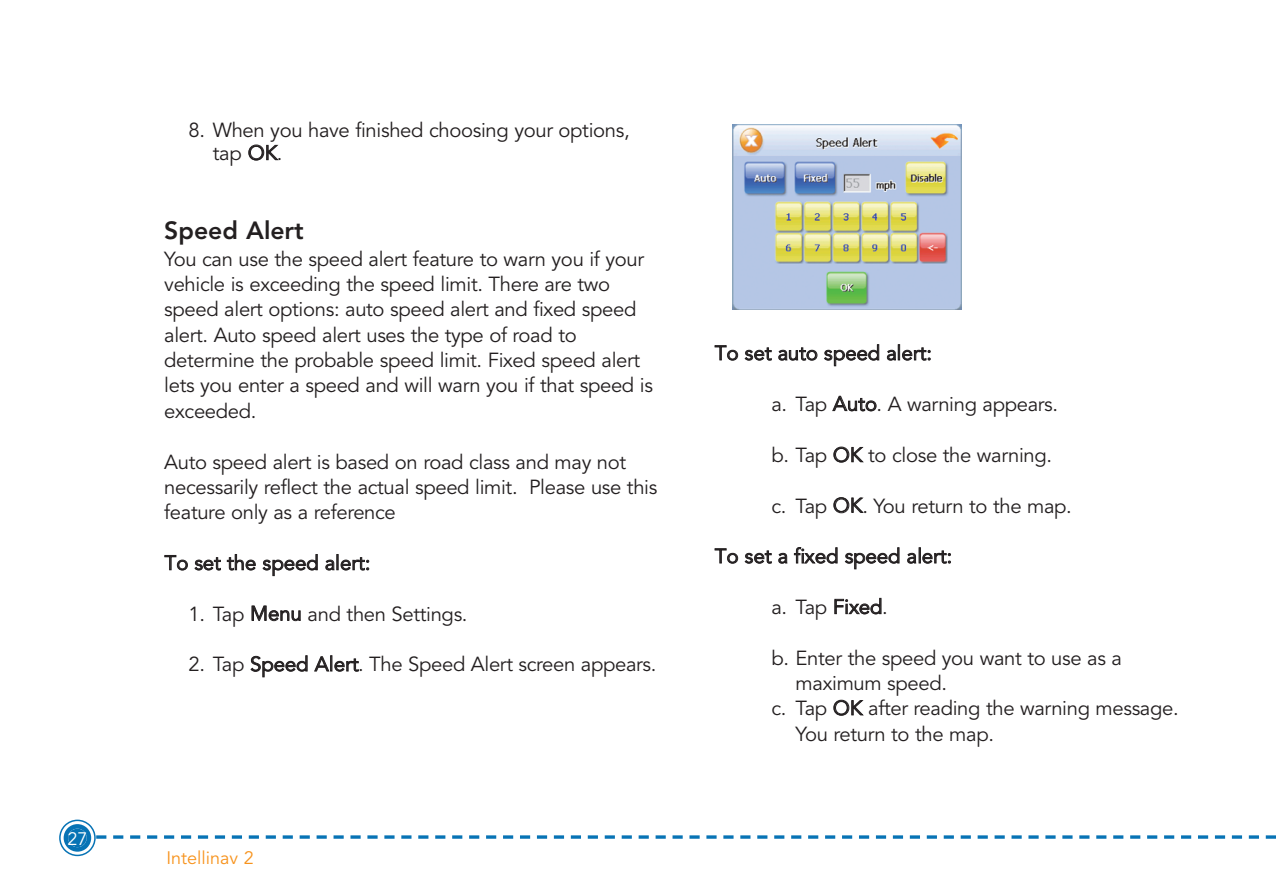
<style>
.page{position:relative;width:1276px;height:893px;background:#fff}
.page>*{position:absolute;margin:0;border:0;box-sizing:border-box;transform-origin:0 0}
.t1{font:800 24.75px "Avenir";color:#231f20}
.t2{font:20.25px/25.4px "Avenir";letter-spacing:-.015em;color:#231f20}
.t3{font:18px "Avenir";color:#f7931d}
.t4{font:18px "Avenir";color:#fff}
</style>
<div class="page">
<svg style="left:59px;top:819px;width:37px;height:38px"></svg>
<svg style="left:106px;top:835px;width:1160px;height:4px"></svg>
<svg style="left:96px;top:835px;width:10px;height:4px"></svg>
<svg style="left:1266px;top:835px;width:9px;height:4px"></svg>
<img style="left:732px;top:124px;width:229px;height:186px">
<p class="t4" style="left:67px;top:831px;width:22px">27</p>
<p class="t2" style="left:213px;top:121px;width:418px;line-height:22.5px;text-indent:-24px">8. When you have finished choosing your options, tap OK.</p>
<p class="t1" style="left:164px;top:221px;width:141px">Speed Alert</p>
<p class="t2" style="left:164px;top:248px;width:490px">You can use the speed alert feature to warn you if your vehicle is exceeding the speed limit. There are two speed alert options: auto speed alert and fixed speed alert. Auto speed alert uses the type of road to determine the probable speed limit. Fixed speed alert lets you enter a speed and will warn you if that speed is exceeded.</p>
<p class="t2" style="left:164px;top:450px;width:495px">Auto speed alert is based on road class and may not necessarily reflect the actual speed limit. Please use this feature only as a reference</p>
<p class="t2" style="left:165px;top:552px;width:207px">To set the speed alert:</p>
<p class="t2" style="left:189px;top:603px;width:280px">1. Tap Menu and then Settings.</p>
<p class="t2" style="left:189px;top:653px;width:469px">2. Tap Speed Alert. The Speed Alert screen appears.</p>
<p class="t3" style="left:166px;top:851px;width:89px">Intellinav 2</p>
<p class="t2" style="left:715px;top:342px;width:219px">To set auto speed alert:</p>
<p class="t2" style="left:771px;top:393px;width:288px">a. Tap Auto. A warning appears.</p>
<p class="t2" style="left:771px;top:444px;width:282px">b. Tap OK to close the warning.</p>
<p class="t2" style="left:771px;top:494px;width:302px">c. Tap OK. You return to the map.</p>
<p class="t2" style="left:715px;top:545px;width:239px">To set a fixed speed alert:</p>
<p class="t2" style="left:771px;top:596px;width:118px">a. Tap Fixed.</p>
<p class="t2" style="left:771px;top:647px;width:352px">b. Enter the speed you want to use as a</p>
<p class="t2" style="left:795px;top:672px;width:153px">maximum speed.</p>
<p class="t2" style="left:771px;top:697px;width:409px">c. Tap OK after reading the warning message.</p>
<p class="t2" style="left:795px;top:723px;width:200px">You return to the map.</p>
</div>
